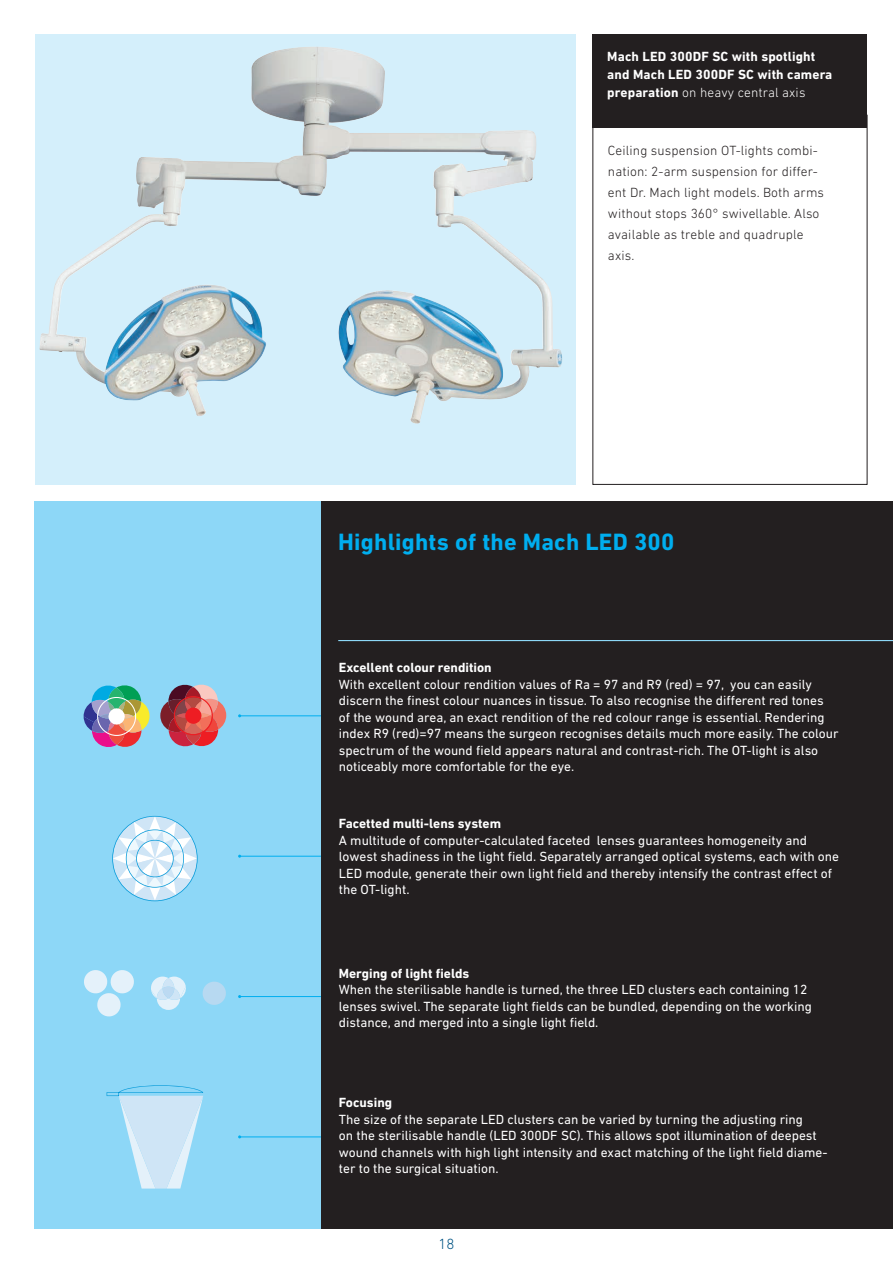
<style>
.page{position:relative;width:893px;height:1263px;background:#fff}
.page>*{position:absolute;margin:0;border:0;box-sizing:border-box;transform-origin:0 0}
.Rubrik_bold_16_20_li{font:700 24px "DIN Next LT Pro";letter-spacing:.01em;color:#00aeef}
.t1{font:300 15px "DIN Next LT Pro";color:#005484}
.t2{font:13.5px/16.5px "DIN Next LT Pro";color:#fff}
.Rubrik_bold_16_20_li-2{font:300 13.5px/21px "DIN Next LT Pro";letter-spacing:.01em;color:#231f20}
.Rubrik_bold_16_20_li-3{font:700 13.5px/18px "DIN Next LT Pro";color:#fff}
.s1{font-weight:300}
</style>
<div class="page">
<div style="left:34px;top:502px;width:288px;height:727px;background:#8dd7f7"></div>
<hr style="left:240px;top:715px;width:92px;height:1px;background:#00aeef">
<hr style="left:240px;top:856px;width:92px;height:1px;background:#00aeef">
<hr style="left:240px;top:996px;width:92px;height:1px;background:#00aeef">
<hr style="left:240px;top:1136px;width:92px;height:1px;background:#00aeef">
<svg style="left:35px;top:34px;width:540px;height:451px;fill:#d4effb"></svg>
<img style="left:39px;top:47px;width:267px;height:369px">
<div style="left:322px;top:502px;width:571px;height:727px;background:#231f20"></div>
<svg style="left:84px;top:685px;width:66px;height:62px"></svg>
<svg style="left:160px;top:684px;width:66px;height:63px"></svg>
<svg style="left:112px;top:816px;width:86px;height:85px"></svg>
<svg style="left:107px;top:1085px;width:96px;height:103px"></svg>
<svg style="left:202px;top:981px;width:24px;height:24px"></svg>
<svg style="left:84px;top:970px;width:50px;height:47px"></svg>
<svg style="left:151px;top:976px;width:35px;height:34px"></svg>
<hr style="left:338px;top:640px;width:555px;height:1px;background:#8dd7f7">
<div style="left:592px;top:34px;width:275px;height:94px;background:#231f20"></div>
<p class="Rubrik_bold_16_20_li-3" style="left:607px;top:48px;width:227px">Mach LED 300DF SC with spotlight and Mach LED 300DF SC with camera preparation <span class="s1">on heavy central axis</span></p>
<p class="Rubrik_bold_16_20_li-2" style="left:608px;top:140px;width:218px">Ceiling suspension OT-lights combi&shy;nation: 2-arm suspension for differ&shy;ent Dr. Mach light models. Both arms without stops 360° swivellable. Also available as treble and quadruple axis.</p>
<p class="Rubrik_bold_16_20_li" style="left:338px;top:528px;width:338px">Highlights of the Mach LED 300</p>
<p class="Rubrik_bold_16_20_li-3" style="left:339px;top:658px;width:154px">Excellent colour rendition</p>
<p class="t2" style="left:339px;top:675px;width:501px">With excellent colour rendition values of Ra = 97 and R9 (red) = 97, you can easily discern the finest colour nuances in tissue. To also recognise the different red tones<br>of the wound area, an exact rendition of the red colour range is essential. Rendering index R9 (red)=97 means the surgeon recognises details much more easily. The colour spectrum of the wound field appears natural and contrast-rich. The OT-light is also noticeably more comfortable for the eye.</p>
<p class="Rubrik_bold_16_20_li-3" style="left:339px;top:814px;width:164px">Facetted multi-lens system</p>
<p class="t2" style="left:339px;top:832px;width:502px">A multitude of computer-calculated faceted lenses guarantees homogeneity and lowest shadiness in the light field. Separately arranged optical systems, each with one LED module, generate their own light field and thereby intensify the contrast effect of the OT-light.</p>
<p class="Rubrik_bold_16_20_li-3" style="left:339px;top:964px;width:132px">Merging of light fields</p>
<p class="t2" style="left:339px;top:981px;width:475px">When the sterilisable handle is turned, the three LED clusters each containing 12 lenses swivel. The separate light fields can be bundled, depending on the working distance, and merged into a single light field.</p>
<p class="Rubrik_bold_16_20_li-3" style="left:339px;top:1094px;width:55px">Focusing</p>
<p class="t2" style="left:339px;top:1111px;width:490px">The size of the separate LED clusters can be varied by turning the adjusting ring<br>on the sterilisable handle (LED 300DF SC). This allows spot illumination of deepest wound channels with high light intensity and exact matching of the light field diame&shy;ter to the surgical situation.</p>
<p class="t1" style="left:438px;top:1235px;width:17px">18</p>
</div>
